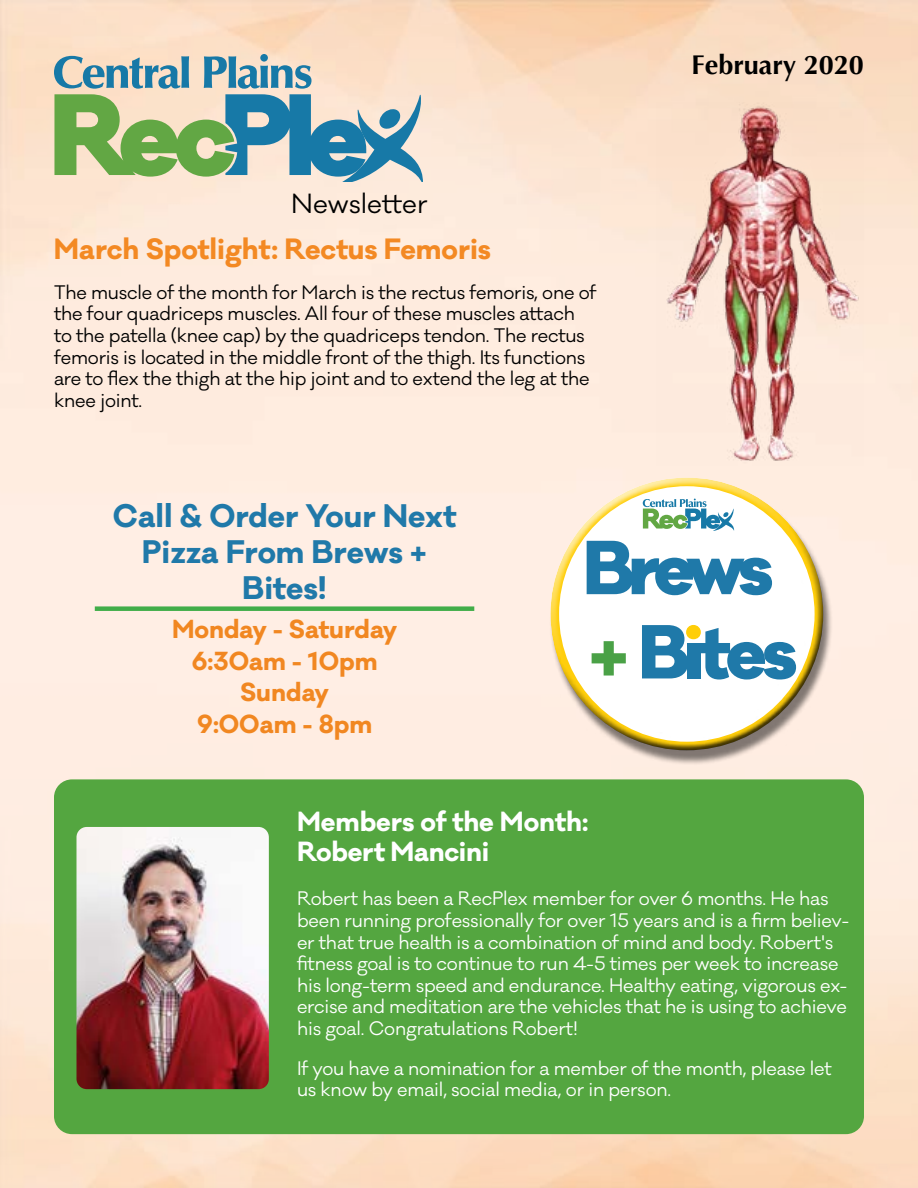
<style>
.page{position:relative;width:918px;height:1188px;background:#fff}
.page>*{position:absolute;margin:0;border:0;box-sizing:border-box;transform-origin:0 0}
.t1{font:800 70.2px "Galano Classic";color:#4aa146}
.t2{font:700 30px/36px "Galano Classic";color:#2079a9;text-align:center}
.t3{font:700 27px "Galano Classic";color:#f38923}
.t4{font:700 27px "Optima";color:#000}
.t5{font:700 25.5px/30.6px "Galano Classic";color:#fff}
.t6{font:25.5px "Galano Classic";color:#000}
.t7{font:700 24px/31.5px "Galano Classic";color:#f18721;text-align:center}
.t8{font:18px/21.6px "Galano Classic";letter-spacing:-.01em;color:#fff}
.t9{font:18px/21.6px "Galano Classic";letter-spacing:-.01em;color:#000}
</style>
<div class="page">
<svg style="left:54px;top:54px;width:369px;height:128px;background:#a0baa9"></svg>
<div style="left:54px;top:779px;width:810px;height:355px;background:#54a640;border-radius:18px"></div>
<img style="left:76px;top:827px;width:193px;height:262px">
<img style="left:657px;top:103px;width:207px;height:363px">
<div style="left:550px;top:482px;width:283px;height:283px;background:#000;opacity:.5"></div>
<div style="left:543px;top:470px;width:266px;height:211px;background:#fff;opacity:.75"></div>
<div style="left:556px;top:520px;width:275px;height:233px;background:#000;opacity:.75"></div>
<svg style="left:642px;top:625px;width:46px;height:53px"></svg>
<div style="left:686px;top:625px;width:15px;height:14px;background:#ffce07;border-radius:50%"></div>
<div style="left:687px;top:643px;width:13px;height:35px;background:#1f79a9"></div>
<svg style="left:700px;top:628px;width:96px;height:52px"></svg>
<svg style="left:587px;top:541px;width:185px;height:54px"></svg>
<svg style="left:643px;top:499px;width:91px;height:32px"></svg>
<div style="left:95px;top:606px;width:379px;height:5px;background:#41ad49"></div>
<h3 class="t6" style="left:291px;top:187px;width:138px">Newsletter</h3>
<h3 class="t3" style="left:54px;top:231px;width:438px">March Spotlight: Rectus Femoris</h3>
<p class="t9" style="left:54px;top:282px;width:544px">The muscle of the month for March is the rectus femoris, one of the four quadriceps muscles. All four of these muscles attach to the patella (knee cap) by the quadriceps tendon. The rectus femoris is located in the middle front of the thigh. Its functions are to flex the thigh at the hip joint and to extend the leg at the knee joint.</p>
<h2 class="t2" style="left:113px;top:498px;width:345px">Call &amp; Order Your Next<br>Pizza From Brews +<br>Bites!</h2>
<h3 class="t7" style="left:172px;top:614px;width:227px">Monday - Saturday<br>6:30am - 10pm<br>Sunday<br>9:00am - 8pm</h3>
<h1 class="t1" style="left:589px;top:605px;width:41px">+</h1>
<h3 class="t4" style="left:691px;top:48px;width:174px">February 2020</h3>
<h3 class="t5" style="left:297px;top:806px;width:293px">Members of the Month:<br>Robert Mancini</h3>
<p class="t8" style="left:297px;top:888px;width:554px">Robert has been a RecPlex member for over 6 months. He has been running professionally for over 15 years and is a firm believ&shy;er that true health is a combination of mind and body. Robert's fitness goal is to continue to run 4-5 times per week to increase his long-term speed and endurance. Healthy eating, vigorous ex&shy;ercise and meditation are the vehicles that he is using to achieve his goal. Congratulations Robert!</p>
<p class="t8" style="left:297px;top:1057px;width:536px">If you have a nomination for a member of the month, please let us know by email, social media, or in person.</p>
</div>
